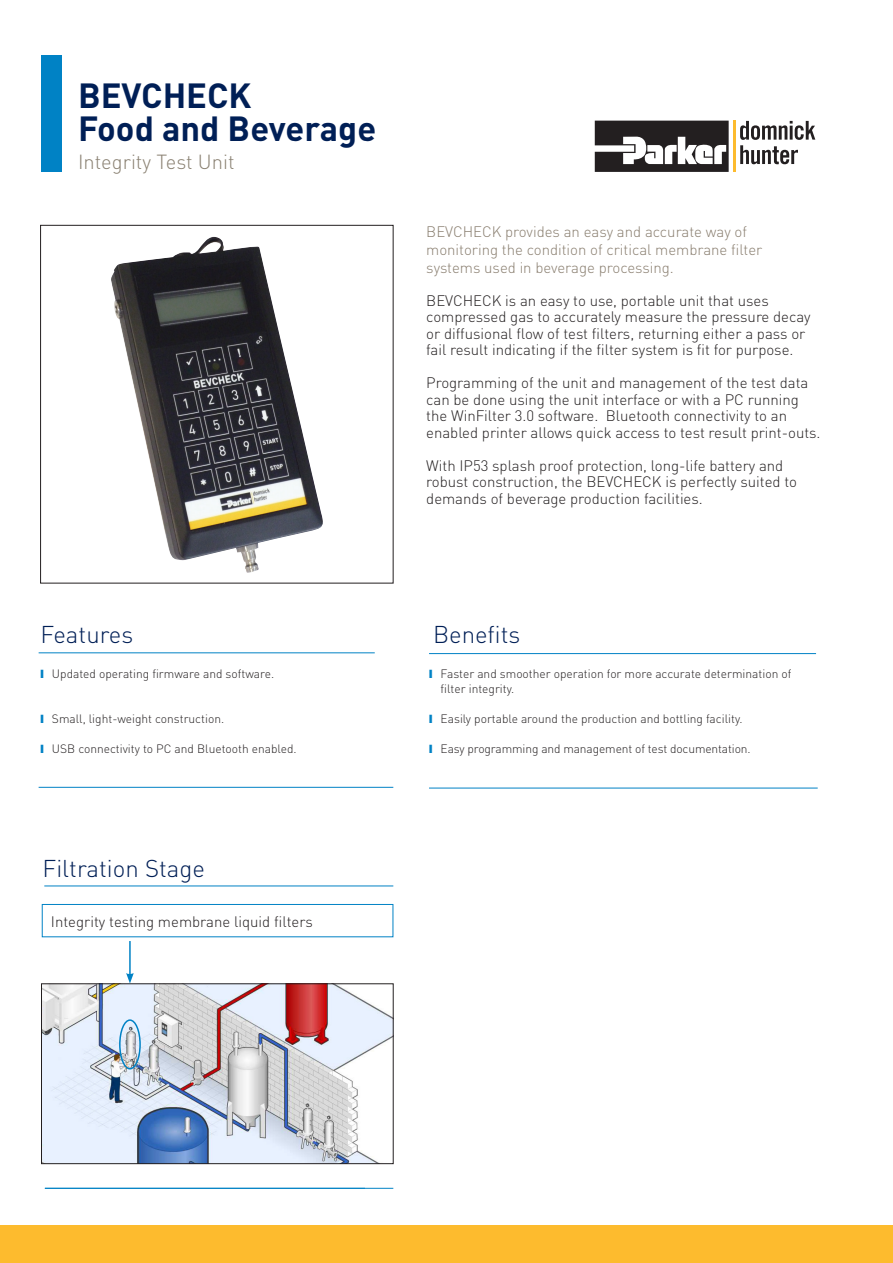
<style>
.page{position:relative;width:893px;height:1263px;background:#fff}
.page>*{position:absolute;margin:0;border:0;box-sizing:border-box;transform-origin:0 0}
.t1{font:700 34.5px/33px "DINOT";color:#001f56}
.t2{font:300 24px "DINOT";color:#001f56}
.t3{font:300 20.1px "DINOT";color:#898071}
.t4{font:300 15px/16.5px "DINOT";color:#231f20}
.t5{font:300 15px/18px "DINOT";color:#887d6e}
.t6{font:300 12px/15px "DINOT";color:#231f20}
.s1{color:#0082c5}
</style>
<div class="page">
<img style="left:43px;top:986px;width:348px;height:176px">
<div style="left:41px;top:984px;width:352px;height:180px;border:1px solid #231f20"></div>
<div style="left:42px;top:904px;width:351px;height:33px;border:1px solid #0082c5"></div>
<hr style="left:39px;top:653px;width:336px;height:1px;background:#0082c5">
<hr style="left:44px;top:886px;width:349px;height:1px;background:#0082c5">
<hr style="left:429px;top:653px;width:387px;height:1px;background:#0082c5">
<hr style="left:39px;top:787px;width:354px;height:1px;background:#0082c5">
<hr style="left:429px;top:788px;width:389px;height:1px;background:#0082c5">
<svg style="left:740px;top:121px;width:75px;height:43px"></svg>
<svg style="left:595px;top:121px;width:134px;height:51px"></svg>
<hr style="left:733px;top:121px;width:3px;height:51px;background:#fdbb2e">
<div style="left:41px;top:55px;width:21px;height:117px;background:#0082c5"></div>
<hr style="left:129px;top:941px;width:2px;height:34px;background:#0082c5">
<svg style="left:126px;top:973px;width:8px;height:10px"></svg>
<hr style="left:45px;top:1188px;width:348px;height:1px;background:#0082c5">
<img style="left:111px;top:237px;width:212px;height:336px">
<div style="left:40px;top:225px;width:353px;height:358px;border:1px solid #231f20"></div>
<div style="left:119px;top:1019px;width:22px;height:50px;border:2px solid #0082c5;border-radius:50%"></div>
<div style="left:0;top:1225px;width:893px;height:38px;background:#fdbb2e"></div>
<p class="t1" style="left:78px;top:77px;width:300px">BEVCHECK<br>Food and Beverage</p>
<p class="t3" style="left:78px;top:148px;width:158px">Integrity Test Unit</p>
<p class="t5" style="left:426px;top:222px;width:338px">BEVCHECK provides an easy and accurate way of monitoring the condition of critical membrane filter systems used in beverage processing.</p>
<p class="t4" style="left:426px;top:291px;width:386px">BEVCHECK is an easy to use, portable unit that uses compressed gas to accurately measure the pressure decay or diffusional flow of test filters, returning either a pass or fail result indicating if the filter system is fit for purpose.</p>
<p class="t4" style="left:426px;top:374px;width:396px">Programming of the unit and management of the test data can be done using the unit interface or with a PC running the WinFilter 3.0 software. Bluetooth connectivity to an enabled printer allows quick access to test result print-outs.</p>
<p class="t4" style="left:426px;top:456px;width:372px">With IP53 splash proof protection, long-life battery and robust construction, the BEVCHECK is perfectly suited to demands of beverage production facilities.</p>
<p class="t2" style="left:40px;top:618px;width:94px">Features</p>
<p class="t2" style="left:433px;top:618px;width:89px">Benefits</p>
<p class="t6" style="left:40px;top:666px;width:235px"><span class="s1">❙</span> Updated operating firmware and software.</p>
<p class="t6" style="left:40px;top:711px;width:185px"><span class="s1">❙</span> Small, light-weight construction.</p>
<p class="t6" style="left:40px;top:741px;width:258px"><span class="s1">❙</span> USB connectivity to PC and Bluetooth enabled.</p>
<p class="t2" style="left:43px;top:852px;width:164px">Filtration Stage</p>
<p class="t4" style="left:51px;top:913px;width:263px">Integrity testing membrane liquid filters</p>
<p class="t6" style="left:441px;top:666px;width:352px;text-indent:-12px"><span class="s1">❙</span> Faster and smoother operation for more accurate determination of filter integrity.</p>
<p class="t6" style="left:429px;top:711px;width:315px"><span class="s1">❙</span> Easily portable around the production and bottling facility.</p>
<p class="t6" style="left:429px;top:741px;width:323px"><span class="s1">❙</span> Easy programming and management of test documentation.</p>
</div>
